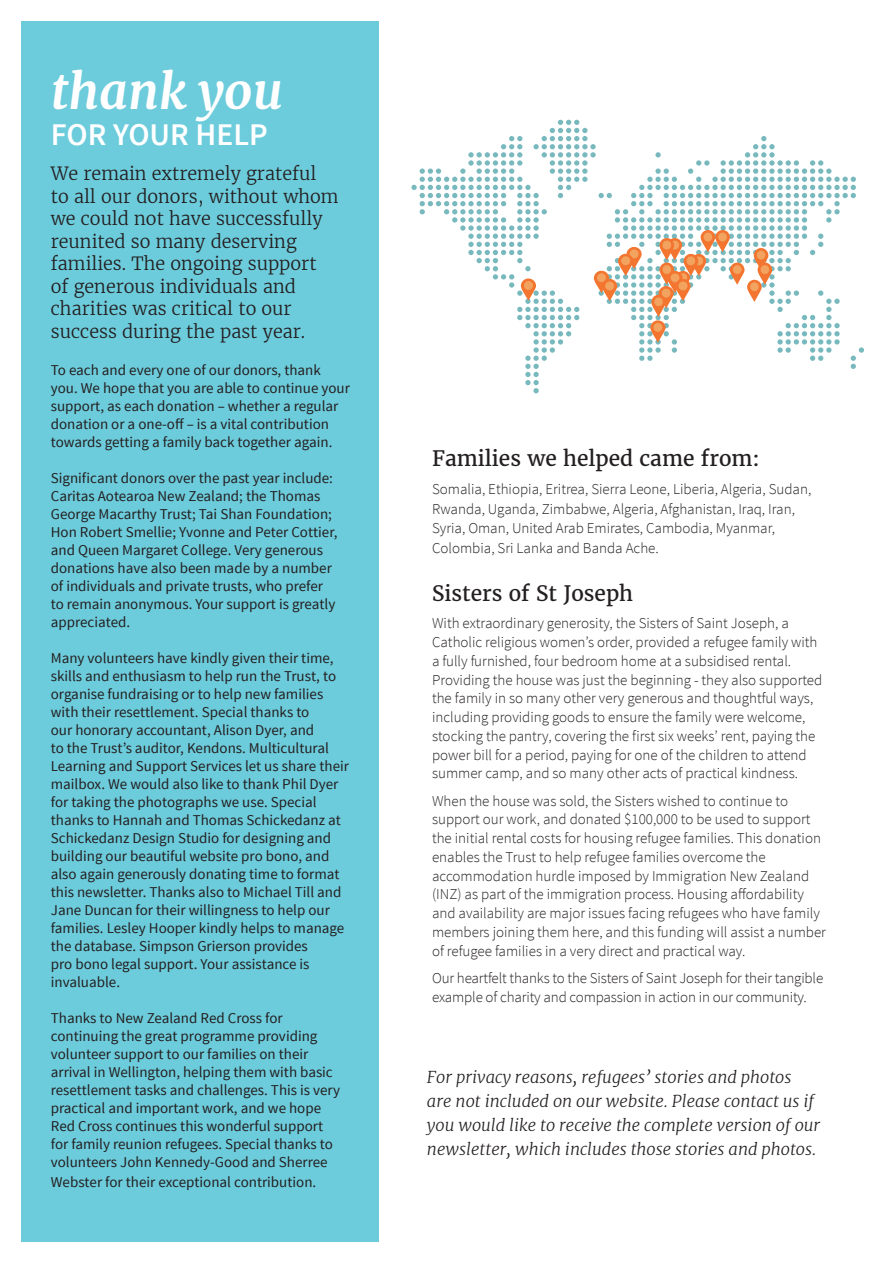
<style>
.page{position:relative;width:893px;height:1263px;background:#fff}
.page>*{position:absolute;margin:0;border:0;box-sizing:border-box;transform-origin:0 0}
.t1{font:italic 700 49.5px "Merriweather";color:#fff}
.t2{font:600 31.5px "Source Sans Pro";color:#fff}
.t3{font:21px "Merriweather";color:#231f20}
.t4{font:300 18px/22.5px "Merriweather";color:#231f20}
.t5{font:italic 300 16.5px/24px "Merriweather";color:#231f20}
.t6{font:15px/18px "Source Sans Pro";color:#231f20}
.t7{font:300 15px/18.8px "Source Sans Pro";color:#231f20}
</style>
<div class="page">
<div style="left:21px;top:21px;width:357px;height:1221px;background:#6dccdc"></div>
<svg style="left:411px;top:120px;width:453px;height:273px"></svg>
<svg style="left:521px;top:278px;width:15px;height:23px"></svg>
<svg style="left:594px;top:247px;width:48px;height:54px"></svg>
<svg style="left:650px;top:230px;width:122px;height:113px"></svg>
<h1 class="t1" style="left:51px;top:58px;width:234px">thank you</h1>
<h2 class="t2" style="left:51px;top:115px;width:219px">FOR YOUR HELP</h2>
<p class="t4" style="left:51px;top:162px;width:289px">We remain extremely grateful to all our donors, without whom we could not have successfully reunited so many deserving families. The ongoing support of generous individuals and charities was critical to our success during the past year.</p>
<p class="t6" style="left:51px;top:361px;width:301px">To each and every one of our donors, thank you. We hope that you are able to continue your support, as each donation – whether a regular donation or a one-off – is a vital contribution towards getting a family back together again.</p>
<p class="t6" style="left:51px;top:469px;width:288px">Significant donors over the past year include:<br>Caritas Aotearoa New Zealand; the Thomas George Macarthy Trust; Tai Shan Foundation; Hon Robert Smellie; Yvonne and Peter Cottier, and Queen Margaret College. Very generous donations have also been made by a number of individuals and private trusts, who prefer to remain anonymous. Your support is greatly appreciated.</p>
<p class="t6" style="left:51px;top:649px;width:300px">Many volunteers have kindly given their time, skills and enthusiasm to help run the Trust, to organise fundraising or to help new families with their resettlement. Special thanks to<br>our honorary accountant, Alison Dyer, and<br>to the Trust’s auditor, Kendons. Multicultural Learning and Support Services let us share their mailbox. We would also like to thank Phil Dyer for taking the photographs we use. Special thanks to Hannah and Thomas Schickedanz at Schickedanz Design Studio for designing and building our beautiful website pro bono, and also again generously donating time to format this newsletter. Thanks also to Michael Till and Jane Duncan for their willingness to help our families. Lesley Hooper kindly helps to manage the database. Simpson Grierson provides<br>pro bono legal support. Your assistance is invaluable.</p>
<p class="t6" style="left:51px;top:1009px;width:291px">Thanks to New Zealand Red Cross for continuing the great programme providing volunteer support to our families on their arrival in Wellington, helping them with basic resettlement tasks and challenges. This is very practical and important work, and we hope Red Cross continues this wonderful support for family reunion refugees. Special thanks to volunteers John Kennedy-Good and Sherree</p>
<p class="t6" style="left:51px;top:1173px;width:267px">Webster for their exceptional contribution.</p>
<h3 class="t3" style="left:432px;top:444px;width:329px">Families we helped came from:</h3>
<p class="t7" style="left:432px;top:480px;width:381px;line-height:19.5px">Somalia, Ethiopia, Eritrea, Sierra Leone, Liberia, Algeria, Sudan, Rwanda, Uganda, Zimbabwe, Algeria, Afghanistan, Iraq, Iran, Syria, Oman, United Arab Emirates, Cambodia, Myanmar, Colombia, Sri Lanka and Banda Ache.</p>
<h3 class="t3" style="left:432px;top:579px;width:203px">Sisters of St Joseph</h3>
<p class="t7" style="left:432px;top:614px;width:392px">With extraordinary generosity, the Sisters of Saint Joseph, a Catholic religious women’s order, provided a refugee family with a fully furnished, four bedroom home at a subsidised rental.<br>Providing the house was just the beginning - they also supported the family in so many other very generous and thoughtful ways, including providing goods to ensure the family were welcome, stocking the pantry, covering the first six weeks’ rent, paying the power bill for a period, paying for one of the children to attend summer camp, and so many other acts of practical kindness.</p>
<p class="t7" style="left:432px;top:791px;width:395px">When the house was sold, the Sisters wished to continue to support our work, and donated $100,000 to be used to support the initial rental costs for housing refugee families. This donation enables the Trust to help refugee families overcome the accommodation hurdle imposed by Immigration New Zealand (INZ) as part of the immigration process. Housing affordability and availability are major issues facing refugees who have family members joining them here, and this funding will assist a number of refugee families in a very direct and practical way.</p>
<p class="t7" style="left:432px;top:968px;width:393px">Our heartfelt thanks to the Sisters of Saint Joseph for their tangible example of charity and compassion in action in our community.</p>
<p class="t5" style="left:427px;top:1065px;width:395px">For privacy reasons, refugees’ stories and photos are not included on our website. Please contact us if you would like to receive the complete version of our newsletter, which includes those stories and photos.</p>
</div>
